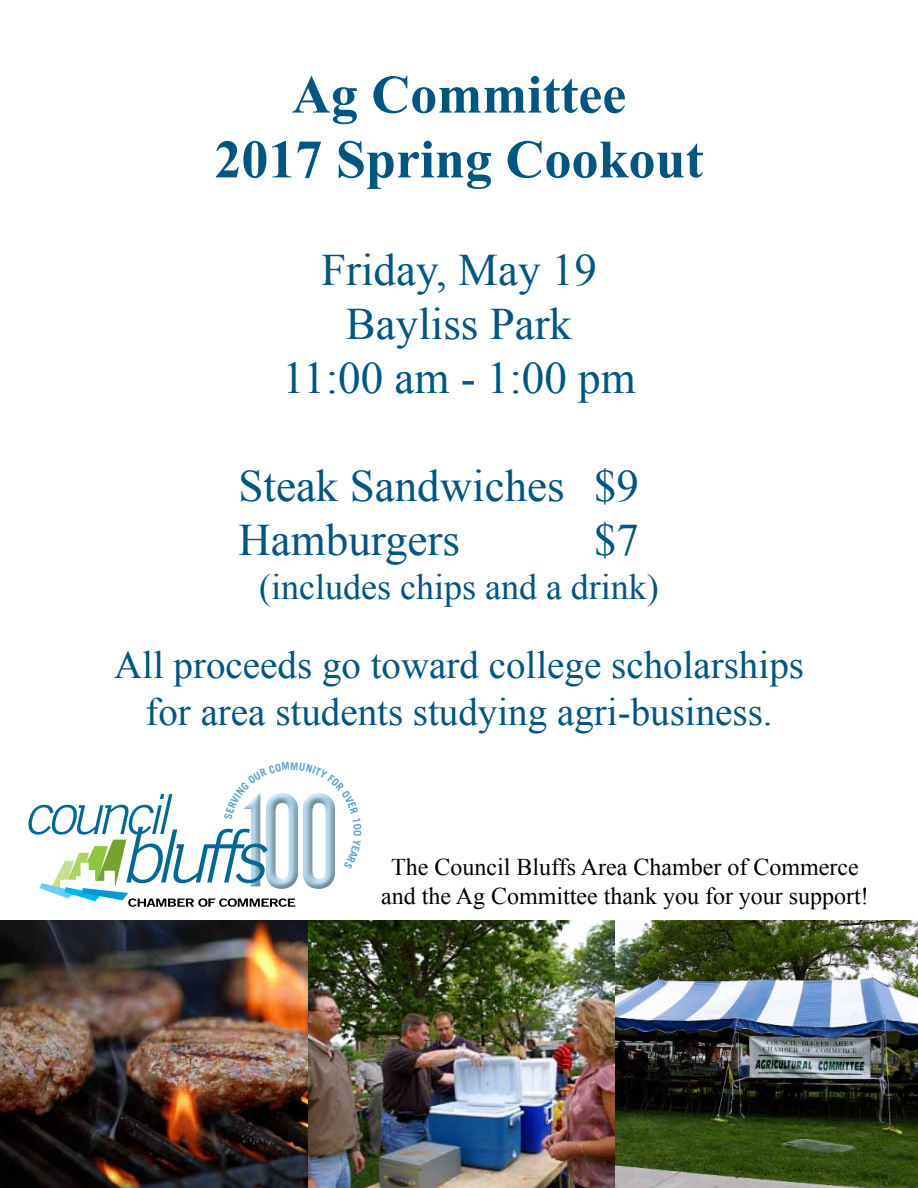
<style>
.page{position:relative;width:918px;height:1188px;background:#fff}
.page>*{position:absolute;margin:0;border:0;box-sizing:border-box;transform-origin:0 0}
.t1{font:121.8px "Asia Thin Normal";color:#a6cbdf;scale:1.33 1}
.t2{font:700 54px/64.8px "Times New Roman";color:#005581;text-align:center}
.t3{font:45px/54px "Times New Roman";color:#005581;text-align:center}
.t4{font:39px/46.8px "Times New Roman";color:#005581;text-align:center}
.t5{font:36px "Times New Roman";color:#005581}
.t6{font:24px "Times New Roman";color:#000}
</style>
<div class="page">
<img style="left:0;top:920px;width:918px;height:268px">
<svg style="left:28px;top:794px;width:307px;height:113px"></svg>
<h2 class="t2" style="left:214px;top:61px;width:491px">Ag Committee<br>2017 Spring Cookout</h2>
<h3 class="t3" style="left:282px;top:243px;width:355px">Friday, May 19<br>Bayliss Park<br>11:00 am - 1:00 pm</h3>
<h3 class="t3" style="left:238px;top:459px;width:402px;text-align:left">Steak Sandwiches $9<br>Hamburgers</h3>
<h3 class="t3" style="left:594px;top:513px;width:46px">$7</h3>
<h3 class="t5" style="left:259px;top:562px;width:401px">(includes chips and a drink)</h3>
<h3 class="t4" style="left:114px;top:641px;width:691px">All proceeds go toward college scholarships for area students studying agri-business.</h3>
<h1 class="t1" style="left:232px;top:771px;width:83px">100</h1>
<p class="t6" style="left:391px;top:851px;width:469px">The Council Bluffs Area Chamber of Commerce</p>
<p class="t6" style="left:381px;top:880px;width:489px">and the Ag Committee thank you for your support!</p>
</div>
